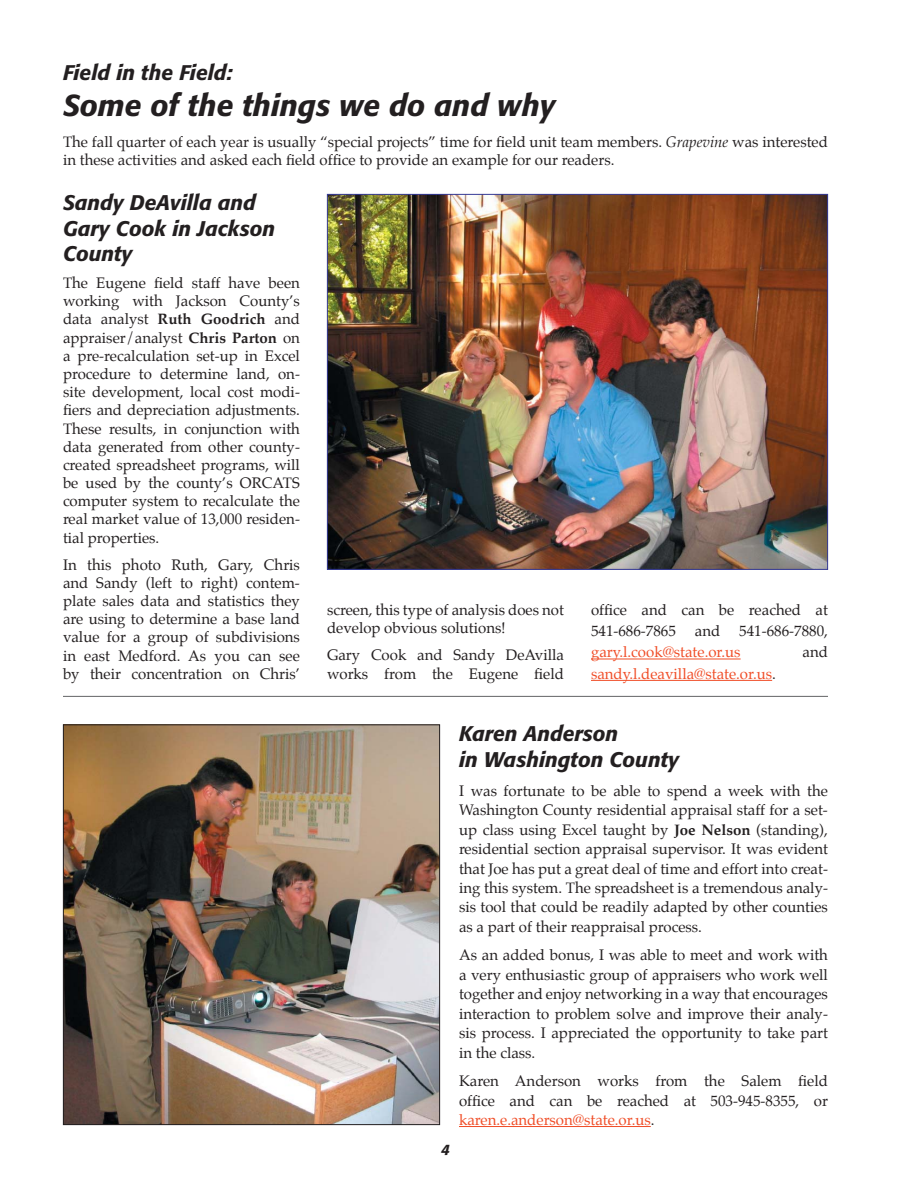
<style>
.page{position:relative;width:918px;height:1188px;background:#fff}
.page>*{position:absolute;margin:0;border:0;box-sizing:border-box;transform-origin:0 0}
.t1{font:italic 500 30px "Formata";color:#231f20}
.t2{font:italic 500 21px/25.3px "Formata";color:#231f20}
.t3{font:15px/18.1px "Palatino";color:#231f20;text-align:justify}
.t4{font:15px "Palatino";color:#f04d27}
.t5{font:italic 500 15px "Formata";color:#231f20}
.s1{font-style:italic}
.s2{font-weight:700}
.s3{color:#231f20}
.s4{color:#f04d27}
</style>
<div class="page">
<hr style="left:459px;top:1126px;width:192px;height:1px;background:#f04d27">
<img style="left:65px;top:726px;width:373px;height:397px">
<div style="left:63px;top:724px;width:377px;height:401px;border:1px solid #231f20"></div>
<img style="left:329px;top:196px;width:497px;height:372px">
<hr style="left:63px;top:696px;width:765px;height:1px;background:#636466">
<hr style="left:591px;top:659px;width:150px;height:1px;background:#f04d27">
<hr style="left:591px;top:680px;width:181px;height:1px;background:#f04d27">
<h2 class="t2" style="left:63px;top:61px;width:171px">Field in the Field:</h2>
<h1 class="t1" style="left:63px;top:92px;width:494px">Some of the things we do and why</h1>
<p class="t3" style="left:63px;top:134px;width:767px">The fall quarter of each year is usually “special projects” time for field unit team members. <span class="s1">Grapevine</span> was interested in these activities and asked each field office to provide an example for our readers.</p>
<h2 class="t2" style="left:63px;top:192px;width:214px">Sandy DeAvilla and<br>Gary Cook in Jackson<br>County</h2>
<p class="t3" style="left:63px;top:275px;width:239px">The Eugene field staff have been working with Jackson County’s data analyst <span class="s2">Ruth Goodrich</span> and appraiser/analyst <span class="s2">Chris Parton</span> on a pre-recalculation set-up in Excel procedure to determine land, on&shy;site development, local cost modi&shy;fiers and depreciation adjustments.<br>These results, in conjunction with data generated from other county&shy;created spreadsheet programs, will be used by the county’s ORCATS computer system to recalculate the real market value of 13,000 residen&shy;tial properties.</p>
<p class="t3" style="left:63px;top:557px;width:239px">In this photo Ruth, Gary, Chris and Sandy (left to right) contem&shy;plate sales data and statistics they are using to determine a base land value for a group of subdivisions in east Medford. As you can see by their concentration on Chris’</p>
<p class="t3" style="left:327px;top:601px;width:239px">screen, this type of analysis does not develop obvious solutions!</p>
<p class="t3" style="left:327px;top:647px;width:239px">Gary Cook and Sandy DeAvilla works from the Eugene field</p>
<p class="t3" style="left:591px;top:600px;width:239px;line-height:21.5px">office and can be reached at<br>541-686-7865</p>
<p class="t3" style="left:695px;top:623px;width:27px">and</p>
<p class="t3" style="left:739px;top:623px;width:90px">541-686-7880,</p>
<p class="t4" style="left:591px;top:645px;width:151px">gary.l.cook@state.or.us</p>
<p class="t3" style="left:803px;top:644px;width:27px">and</p>
<p class="t4" style="left:591px;top:667px;width:186px">sandy.l.deavilla@state.or.us<span class="s3">.</span></p>
<p class="t5" style="left:441px;top:1143px;width:10px">4</p>
<h2 class="t2" style="left:459px;top:722px;width:222px;line-height:26.7px">Karen Anderson<br>in Washington County</h2>
<p class="t3" style="left:459px;top:782px;width:371px;line-height:19.5px">I was fortunate to be able to spend a week with the Washington County residential appraisal staff for a set&shy;up class using Excel taught by <span class="s2">Joe Nelson</span> (standing), residential section appraisal supervisor. It was evident that Joe has put a great deal of time and effort into creat&shy;ing this system. The spreadsheet is a tremendous analy&shy;sis tool that could be readily adapted by other counties as a part of their reappraisal process.</p>
<p class="t3" style="left:459px;top:947px;width:371px;line-height:19.5px">As an added bonus, I was able to meet and work with a very enthusiastic group of appraisers who work well together and enjoy networking in a way that encourages interaction to problem solve and improve their analy&shy;sis process. I appreciated the opportunity to take part in the class.</p>
<p class="t3" style="left:459px;top:1072px;width:371px;line-height:19.5px">Karen Anderson works from the Salem field office and can be reached at 503-945-8355, or <span class="s4">karen.e.anderson@state.or.us</span>.</p>
</div>
